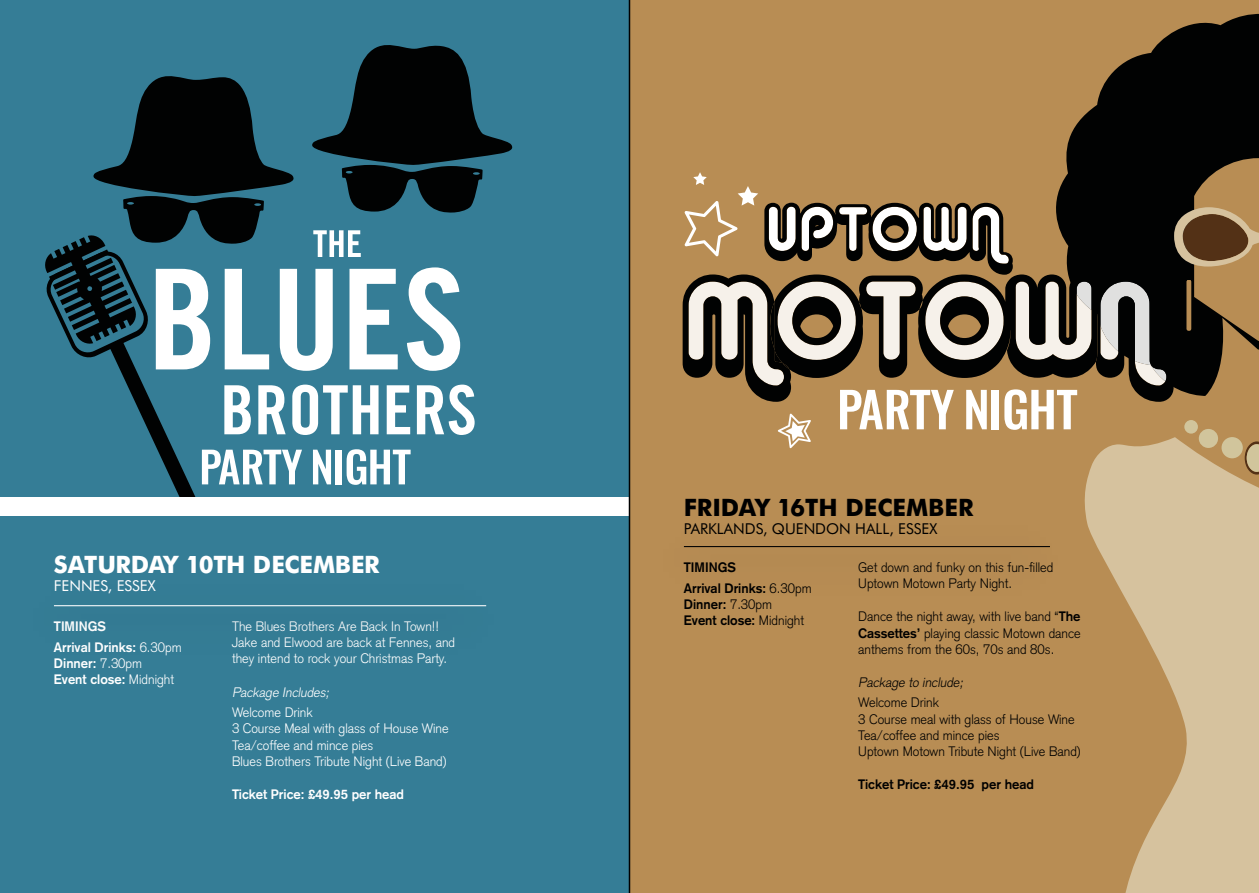
<style>
.page{position:relative;width:1259px;height:893px;background:#fff}
.page>*{position:absolute;margin:0;border:0;box-sizing:border-box;transform-origin:0 0}
.t1{font:700 24px "Futura BT";letter-spacing:-.02em;color:#fff}
.t2{font:700 24px "Futura BT";color:#000}
.t3{font:15px "Futura BT";color:#000}
.t4{font:15px "Futura BT";color:#fff}
.t5{font:300 13.5px/16.2px "Akzidenz Grotesk";color:#000}
.t6{font:300 13.5px/16.2px "Akzidenz Grotesk";color:#fff}
.t7{font:700 13.5px/20.4px "Akzidenz Grotesk";color:#000}
.t8{font:700 13.5px/20.4px "Akzidenz Grotesk";color:#fff}
.t9{font:italic 300 13.5px "Akzidenz Grotesk";color:#000}
.t10{font:italic 300 13.5px "Akzidenz Grotesk";color:#fff}
.s1{font-weight:300}
.s2{font-weight:700}
</style>
<div class="page">
<div style="left:0;top:0;width:635px;height:893px;background:#357d96"></div>
<div style="left:0;top:497px;width:637px;height:19px;background:#fff"></div>
<svg style="left:45px;top:45px;width:468px;height:452px"></svg>
<div style="left:629px;top:0;width:630px;height:893px;background:#b88d54"></div>
<svg style="left:1066px;top:13px;width:193px;height:159px;fill:#010202"></svg>
<svg style="left:1084px;top:475px;width:175px;height:418px;fill:#d6c29e"></svg>
<svg style="left:684px;top:172px;width:575px;height:303px"></svg>
<hr style="left:54px;top:605px;width:432px;height:1px;background:#fff">
<hr style="left:684px;top:546px;width:366px;height:1px;background:#000">
<hr style="left:629px;top:0;width:1px;height:893px;background:#000">
<h1 class="t1" style="left:54px;top:550px;width:327px">SATURDAY 10TH DECEMBER</h1>
<p class="t4" style="left:54px;top:577px;width:103px">FENNES, ESSEX</p>
<p class="t6" style="left:232px;top:618px;width:225px">The Blues Brothers Are Back In Town!!<br>Jake and Elwood are back at Fennes, and they intend to rock your Christmas Party.</p>
<p class="t10" style="left:232px;top:684px;width:102px">Package Includes;</p>
<p class="t6" style="left:232px;top:704px;width:218px">Welcome Drink<br>3 Course Meal with glass of House Wine<br>Tea/coffee and mince pies<br>Blues Brothers Tribute Night (Live Band)</p>
<p class="t8" style="left:232px;top:784px;width:174px">Ticket Price: £49.95 per head</p>
<p class="t8" style="left:54px;top:616px;width:129px">TIMINGS<br>Arrival Drinks: <span class="s1">6.30pm</span></p>
<p class="t8" style="left:54px;top:655px;width:122px;line-height:16.2px">Dinner: <span class="s1">7.30pm<br></span>Event close: <span class="s1">Midnight</span></p>
<h1 class="t2" style="left:684px;top:492px;width:291px">FRIDAY 16TH DECEMBER</h1>
<p class="t3" style="left:684px;top:519px;width:255px">PARKLANDS, QUENDON HALL, ESSEX</p>
<p class="t7" style="left:684px;top:557px;width:129px">TIMINGS<br>Arrival Drinks: <span class="s1">6.30pm</span></p>
<p class="t7" style="left:684px;top:596px;width:122px;line-height:16.2px">Dinner: <span class="s1">7.30pm<br></span>Event close: <span class="s1">Midnight</span></p>
<p class="t5" style="left:858px;top:559px;width:196px">Get down and funky on this fun-filled<br>Uptown Motown Party Night.</p>
<p class="t5" style="left:858px;top:609px;width:224px;text-align:justify">Dance the night away, with live band “<span class="s2">The Cassettes’</span> playing classic Motown dance anthems from the 60s, 70s and 80s.</p>
<p class="t9" style="left:858px;top:674px;width:109px">Package to include;</p>
<p class="t5" style="left:858px;top:695px;width:224px">Welcome Drink<br>3 Course meal with glass of House Wine<br>Tea/coffee and mince pies<br>Uptown Motown Tribute Night (Live Band)</p>
<p class="t7" style="left:858px;top:774px;width:177px">Ticket Price: £49.95 per head</p>
</div>
